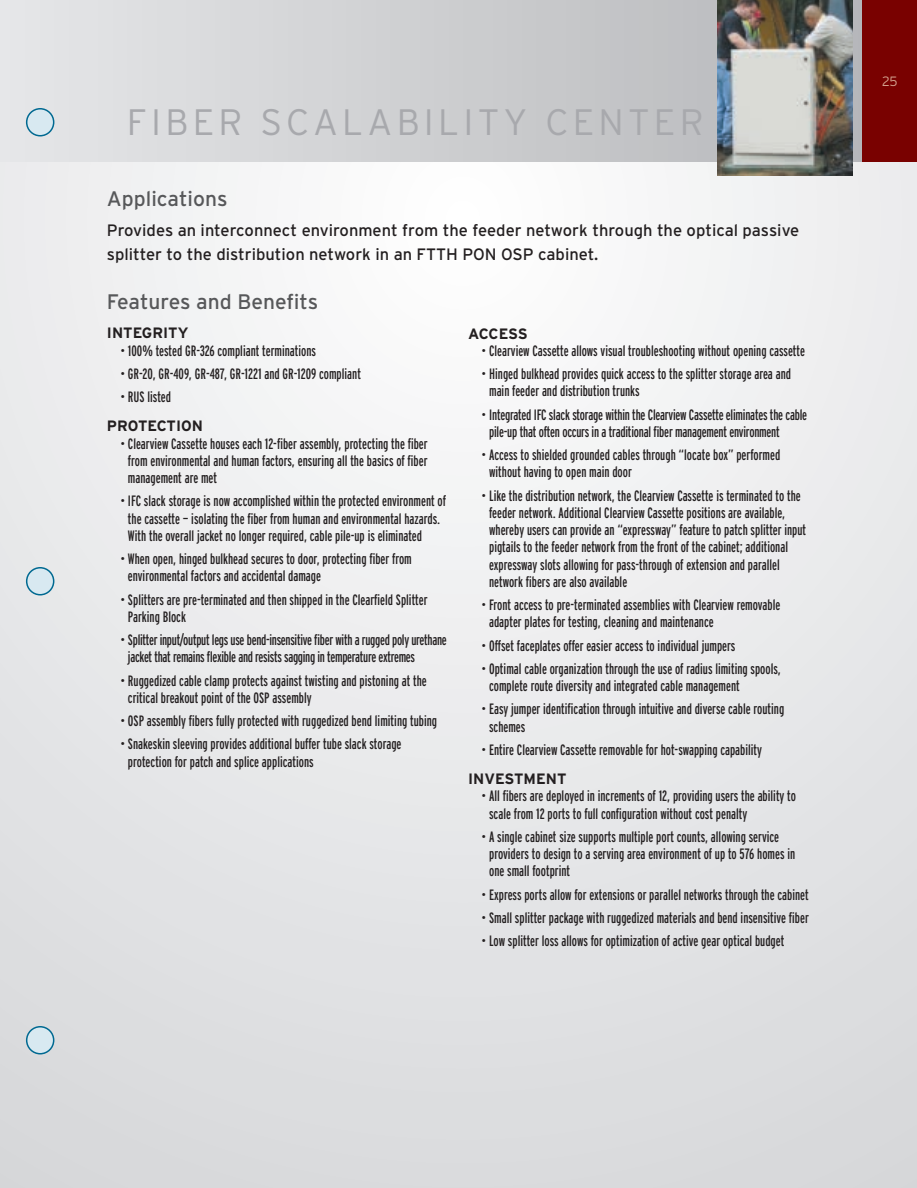
<style>
.page{position:relative;width:917px;height:1188px;background:#fff}
.page>*{position:absolute;margin:0;border:0;box-sizing:border-box;transform-origin:0 0}
.t1{font:300 36.75px "Interstate";letter-spacing:.115em;color:#a8a9ad}
.t2{font:21px "Interstate";color:#57585a}
.t3{font:16.5px/24px "Interstate";color:#231f20}
.t4{font:extra-condensed 15px/17.2px "Interstate";color:#231f20}
.t5{font:extra-condensed 15px/17.2px "Interstate";letter-spacing:-.02em;color:#231f20}
.t6{font:700 15px "Interstate";color:#231f20}
.t7{font:300 13.5px "Interstate";color:#d2a08d}
</style>
<div class="page">
<div style="left:0;top:154px;width:917px;height:1034px;background:linear-gradient(to bottom,#f9f9f9,#d9dadc)"></div>
<svg style="left:0;top:0;width:863px;height:162px;background:#d0d1d3"></svg>
<div style="left:863px;top:0;width:54px;height:162px;background:#790100"></div>
<img style="left:717px;top:0;width:135px;height:176px">
<div style="left:27px;top:109px;width:27px;height:27px;background:#d8e9f1;border-radius:50%"></div>
<div style="left:26px;top:108px;width:28px;height:28px;border:2px solid #006991;border-radius:50%"></div>
<div style="left:27px;top:568px;width:27px;height:27px;background:#d8e9f1;border-radius:50%"></div>
<div style="left:26px;top:567px;width:28px;height:29px;border:2px solid #006991;border-radius:50%"></div>
<div style="left:27px;top:1027px;width:27px;height:27px;background:#d8e9f1;border-radius:50%"></div>
<div style="left:26px;top:1026px;width:28px;height:28px;border:2px solid #006991;border-radius:50%"></div>
<h1 class="t1" style="left:127px;top:101px;width:578px">FIBER SCALABILITY CENTER</h1>
<h2 class="t2" style="left:107px;top:187px;width:122px">Applications</h2>
<p class="t3" style="left:107px;top:218px;width:694px">Provides an interconnect environment from the feeder network through the optical passive splitter to the distribution network in an FTTH PON OSP cabinet.</p>
<h2 class="t2" style="left:107px;top:290px;width:213px">Features and Benefits</h2>
<p class="t6" style="left:107px;top:325px;width:83px">INTEGRITY</p>
<p class="t4" style="left:120px;top:342px;width:197px">• 100% tested GR-326 compliant terminations</p>
<p class="t4" style="left:120px;top:365px;width:242px">• GR-20, GR-409, GR-487, GR-1221 and GR-1209 compliant</p>
<p class="t4" style="left:120px;top:388px;width:52px">• RUS listed</p>
<p class="t6" style="left:107px;top:418px;width:21px">PROTECTION</p>
<p class="t4" style="left:128px;top:435px;width:301px;text-align:justify;text-indent:-8px">• Clearview Cassette houses each 12-fiber assembly, protecting the fiber from environmental and human factors, ensuring all the basics of fiber management are met</p>
<p class="t4" style="left:128px;top:493px;width:320px;text-indent:-8px">• IFC slack storage is now accomplished within the protected environment of the cassette — isolating the fiber from human and environmental hazards.<br>With the overall jacket no longer required, cable pile-up is eliminated</p>
<p class="t4" style="left:128px;top:550px;width:285px;text-indent:-8px">• When open, hinged bulkhead secures to door, protecting fiber from environmental factors and accidental damage</p>
<p class="t4" style="left:128px;top:591px;width:301px;text-indent:-8px">• Splitters are pre-terminated and then shipped in the Clearfield Splitter<br>Parking Block</p>
<p class="t5" style="left:128px;top:631px;width:320px;text-indent:-8px">• Splitter input/output legs use bend-insensitive fiber with a rugged poly urethane jacket that remains flexible and resists sagging in temperature extremes</p>
<p class="t4" style="left:128px;top:672px;width:300px;text-indent:-8px">• Ruggedized cable clamp protects against twisting and pistoning at the critical breakout point of the OSP assembly</p>
<p class="t4" style="left:120px;top:712px;width:318px">• OSP assembly fibers fully protected with ruggedized bend limiting tubing</p>
<p class="t4" style="left:128px;top:736px;width:275px;text-indent:-8px">• Snakeskin sleeving provides additional buffer tube slack storage protection for patch and splice applications</p>
<p class="t6" style="left:468px;top:325px;width:22px">ACCESS</p>
<p class="t4" style="left:482px;top:342px;width:325px">• Clearview Cassette allows visual troubleshooting without opening cassette</p>
<p class="t4" style="left:489px;top:365px;width:303px;text-indent:-8px">• Hinged bulkhead provides quick access to the splitter storage area and main feeder and distribution trunks</p>
<p class="t4" style="left:489px;top:406px;width:320px;text-indent:-8px">• Integrated IFC slack storage within the Clearview Cassette eliminates the cable pile-up that often occurs in a traditional fiber management environment</p>
<p class="t4" style="left:489px;top:446px;width:293px;text-indent:-8px">• Access to shielded grounded cables through “locate box” performed without having to open main door</p>
<p class="t4" style="left:489px;top:487px;width:319px;text-indent:-8px">• Like the distribution network, the Clearview Cassette is terminated to the feeder network. Additional Clearview Cassette positions are available, whereby users can provide an “expressway” feature to patch splitter input pigtails to the feeder network from the front of the cabinet; additional expressway slots allowing for pass-through of extension and parallel network fibers are also available</p>
<p class="t4" style="left:489px;top:596px;width:293px;text-indent:-8px">• Front access to pre-terminated assemblies with Clearview removable adapter plates for testing, cleaning and maintenance</p>
<p class="t4" style="left:482px;top:637px;width:255px">• Offset faceplates offer easier access to individual jumpers</p>
<p class="t4" style="left:489px;top:660px;width:293px;text-indent:-8px">• Optimal cable organization through the use of radius limiting spools, complete route diversity and integrated cable management</p>
<p class="t4" style="left:489px;top:700px;width:297px;text-indent:-8px">• Easy jumper identification through intuitive and diverse cable routing schemes</p>
<p class="t4" style="left:482px;top:741px;width:282px">• Entire Clearview Cassette removable for hot-swapping capability</p>
<p class="t6" style="left:468px;top:770px;width:17px">INVESTMENT</p>
<p class="t4" style="left:489px;top:787px;width:308px;text-indent:-8px">• All fibers are deployed in increments of 12, providing users the ability to scale from 12 ports to full configuration without cost penalty</p>
<p class="t4" style="left:489px;top:828px;width:308px;text-indent:-8px">• A single cabinet size supports multiple port counts, allowing service providers to design to a serving area environment of up to 576 homes in one small footprint</p>
<p class="t4" style="left:482px;top:886px;width:329px">• Express ports allow for extensions or parallel networks through the cabinet</p>
<p class="t4" style="left:482px;top:909px;width:329px">• Small splitter package with ruggedized materials and bend insensitive fiber</p>
<p class="t4" style="left:482px;top:932px;width:304px">• Low splitter loss allows for optimization of active gear optical budget</p>
<p class="t7" style="left:882px;top:74px;width:17px">25</p>
</div>
